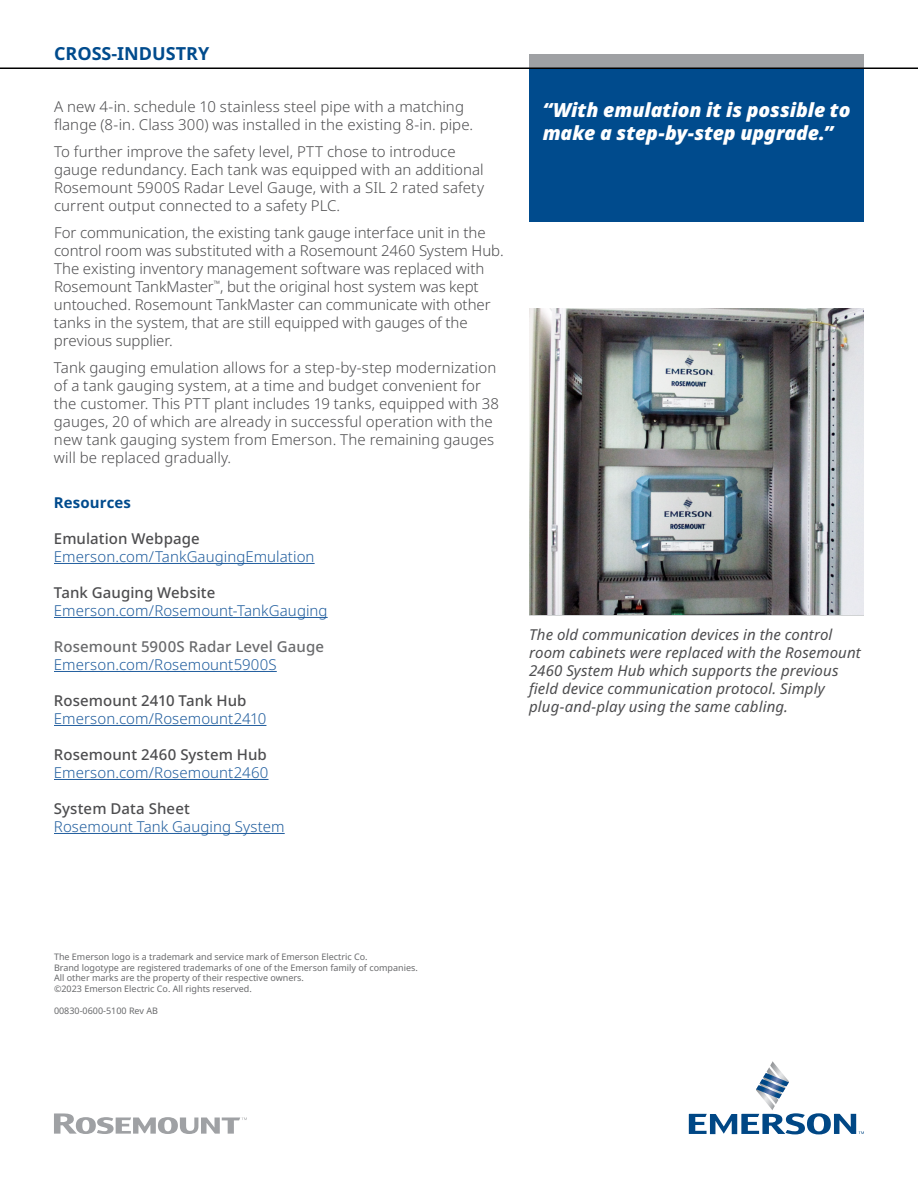
<style>
.page{position:relative;width:918px;height:1188px;background:#fff}
.page>*{position:absolute;margin:0;border:0;box-sizing:border-box;transform-origin:0 0}
.t1{font:italic 900 19.5px/23.4px "Noto Sans";letter-spacing:-.005em;color:#fff}
.t2{font:700 18px "Noto Sans";color:#004b8d}
.t3{font:300 15px/18px "Noto Sans";letter-spacing:.005em;color:#4d4d4f}
.t4{font:italic 15px/18px "Noto Sans";letter-spacing:.005em;color:#4d4d4f}
.t5{font:300 15px "Noto Sans";letter-spacing:.005em;color:#215e9e}
.t6{font:500 15px "Noto Sans";letter-spacing:.005em;color:#4d4d4f}
.t7{font:500 15px "Noto Sans";letter-spacing:.005em;color:#696a6c}
.t8{font:700 15px "Noto Sans";letter-spacing:.005em;color:#004b8d}
.t9{font:9px/10.8px "Noto Sans";color:#696a6c}
</style>
<div class="page">
<div style="left:529px;top:69px;width:335px;height:153px;background:#004b8d"></div>
<div style="left:529px;top:54px;width:335px;height:14px;background:#9fa1a4"></div>
<hr style="left:0;top:68px;width:918px;height:1px;background:#000">
<hr style="left:54px;top:563px;width:261px;height:1px;background:#215e9e">
<hr style="left:54px;top:617px;width:274px;height:1px;background:#215e9e">
<hr style="left:54px;top:671px;width:223px;height:1px;background:#215e9e">
<hr style="left:54px;top:725px;width:212px;height:1px;background:#215e9e">
<hr style="left:54px;top:779px;width:215px;height:1px;background:#215e9e">
<hr style="left:54px;top:833px;width:231px;height:1px;background:#215e9e">
<svg style="left:54px;top:1113px;width:193px;height:21px"></svg>
<svg style="left:689px;top:1061px;width:175px;height:73px"></svg>
<img style="left:529px;top:308px;width:335px;height:307px">
<p class="t2" style="left:54px;top:43px;width:157px">CROSS-INDUSTRY</p>
<p class="t3" style="left:54px;top:98px;width:421px">A new 4-in. schedule 10 stainless steel pipe with a matching flange (8-in. Class 300) was installed in the existing 8-in. pipe.</p>
<p class="t3" style="left:54px;top:143px;width:432px">To further improve the safety level, PTT chose to introduce gauge redundancy. Each tank was equipped with an additional Rosemount 5900S Radar Level Gauge, with a SIL 2 rated safety current output connected to a safety PLC.</p>
<p class="t3" style="left:54px;top:224px;width:451px">For communication, the existing tank gauge interface unit in the control room was substituted with a Rosemount 2460 System Hub.<br>The existing inventory management software was replaced with Rosemount TankMaster<sup>™</sup>, but the original host system was kept untouched. Rosemount TankMaster can communicate with other tanks in the system, that are still equipped with gauges of the previous supplier.</p>
<p class="t3" style="left:54px;top:359px;width:446px">Tank gauging emulation allows for a step-by-step modernization of a tank gauging system, at a time and budget convenient for the customer. This PTT plant includes 19 tanks, equipped with 38 gauges, 20 of which are already in successful operation with the new tank gauging system from Emerson. The remaining gauges will be replaced gradually.</p>
<p class="t8" style="left:54px;top:494px;width:78px">Resources</p>
<p class="t6" style="left:54px;top:530px;width:147px">Emulation Webpage</p>
<p class="t5" style="left:54px;top:548px;width:262px">Emerson.com/TankGaugingEmulation</p>
<p class="t6" style="left:54px;top:584px;width:163px">Tank Gauging Website</p>
<p class="t5" style="left:54px;top:602px;width:275px">Emerson.com/Rosemount-TankGauging</p>
<p class="t7" style="left:54px;top:638px;width:272px">Rosemount 5900S Radar Level Gauge</p>
<p class="t5" style="left:54px;top:656px;width:224px">Emerson.com/Rosemount5900S</p>
<p class="t6" style="left:54px;top:692px;width:194px">Rosemount 2410 Tank Hub</p>
<p class="t5" style="left:54px;top:710px;width:214px">Emerson.com/Rosemount2410</p>
<p class="t6" style="left:54px;top:746px;width:214px">Rosemount 2460 System Hub</p>
<p class="t5" style="left:54px;top:764px;width:216px">Emerson.com/Rosemount2460</p>
<p class="t6" style="left:54px;top:800px;width:137px">System Data Sheet</p>
<p class="t5" style="left:54px;top:818px;width:232px">Rosemount Tank Gauging System</p>
<h1 class="t1" style="left:543px;top:98px;width:309px">“With emulation it is possible to make a step-by-step upgrade.”</h1>
<p class="t4" style="left:529px;top:626px;width:333px">The old communication devices in the control room cabinets were replaced with the Rosemount 2460 System Hub which supports the previous field device communication protocol. Simply plug-and-play using the same cabling.</p>
<p class="t9" style="left:54px;top:951px;width:365px">The Emerson logo is a trademark and service mark of Emerson Electric Co.<br>Brand logotype are registered trademarks of one of the Emerson family of companies.<br>All other marks are the property of their respective owners.<br>©2023 Emerson Electric Co. All rights reserved.</p>
<p class="t9" style="left:54px;top:1006px;width:106px">00830-0600-5100 Rev AB</p>
</div>
